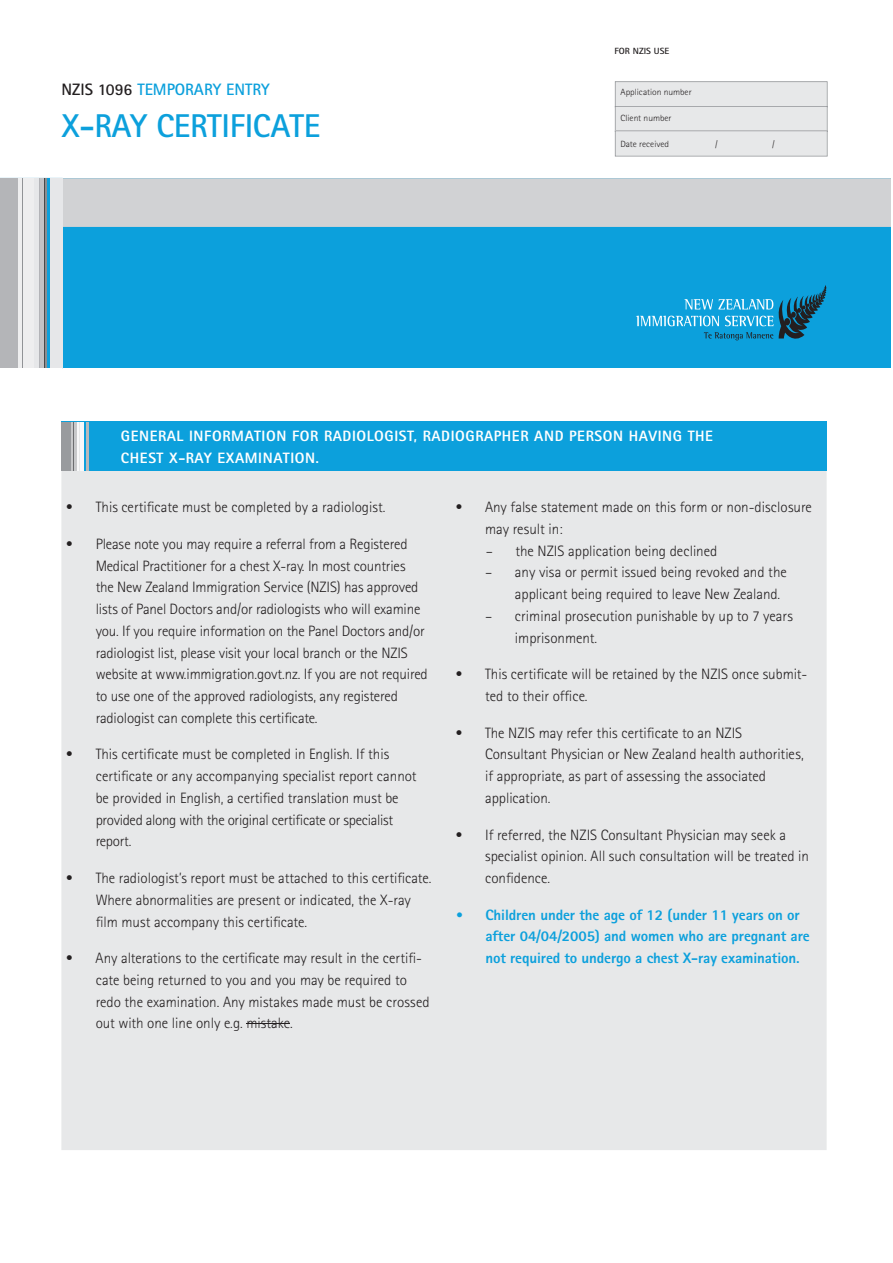
<style>
.page{position:relative;width:893px;height:1263px;background:#fff}
.page>*{position:absolute;margin:0;border:0;box-sizing:border-box;transform-origin:0 0}
.t1{font:33px "Rotis N Sans Serif Bold NZT";letter-spacing:-.01em;color:#0ca0dc}
.t2{font:16.5px "Rotis N Sans Serif Bold NZT";color:#0ca0dc}
.t3{font:15px/21.8px "Rotis N Sans Serif Light NZT";color:#231f20}
.t4{font:15px/21.8px "Rotis N Sans Serif Extra Bold NZT";letter-spacing:-.005em;color:#0ca0dc}
.t5{font:15px/21.8px "Rotis N Sans Serif Extra Bold NZT";letter-spacing:.04em;color:#fff}
.t6{font:9px "Rotis N Sans Serif Light NZT";color:#231f20;scale:1.06 1}
.t7{font:9px "Rotis N Sans Serif Bold NZT";color:#231f20;scale:1.06 1}
.s1{color:#231f20}
</style>
<div class="page">
<div style="left:0;top:178px;width:890px;height:190px;background:#0ca0dc"></div>
<div style="left:63px;top:178px;width:827px;height:49px;background:#d1d2d4"></div>
<svg style="left:636px;top:285px;width:190px;height:56px"></svg>
<div style="left:0;top:178px;width:63px;height:190px;background:linear-gradient(to bottom,#0ca0dc,#0ca0dc)"></div>
<div style="left:0;top:178px;width:19px;height:190px;background:#b4b5b8"></div>
<hr style="left:19px;top:178px;width:3px;height:190px;background:#eeeeef">
<hr style="left:22px;top:178px;width:2px;height:190px;background:#919396">
<div style="left:24px;top:178px;width:10px;height:190px;background:#eeeeef"></div>
<div style="left:34px;top:178px;width:6px;height:190px;background:#e6e7e9"></div>
<hr style="left:40px;top:178px;width:3px;height:190px;background:#c2c3c6">
<hr style="left:40px;top:178px;width:1px;height:190px;background:#b3b4b8">
<hr style="left:45px;top:178px;width:2px;height:190px;background:#8b8d90">
<hr style="left:44px;top:178px;width:1px;height:190px;background:#48494a">
<div style="left:50px;top:178px;width:13px;height:190px;background:#e6e7e9"></div>
<svg style="left:615px;top:81px;width:212px;height:76px;background:#e2e3e4"></svg>
<div style="left:61px;top:422px;width:766px;height:49px;background:#0ca0dc"></div>
<div style="left:61px;top:422px;width:28px;height:49px;background:linear-gradient(to bottom,#0ca0dc,#0ca0dc)"></div>
<div style="left:61px;top:422px;width:10px;height:49px;background:#999b9e"></div>
<hr style="left:71px;top:422px;width:2px;height:49px;background:#c7c8ca">
<svg style="left:73px;top:422px;width:4px;height:49px"></svg>
<hr style="left:77px;top:422px;width:2px;height:49px;background:#f8f8f9">
<hr style="left:79px;top:422px;width:1px;height:49px;background:#e7e8e9">
<hr style="left:80px;top:422px;width:4px;height:49px;background:#f8f8f9">
<hr style="left:87px;top:422px;width:2px;height:49px;background:#b8b9bc">
<div style="left:61px;top:471px;width:765px;height:679px;background:#e7e8e9"></div>
<hr style="left:246px;top:1023px;width:44px;height:1px;background:#231f20">
<p class="t2" style="left:61px;top:83px;width:210px"><span class="s1">NZIS 1096</span> TEMPORARY ENTRY</p>
<h1 class="t1" style="left:61px;top:114px;width:260px">X-RAY CERTIFICATE</h1>
<p class="t7" style="left:614px;top:47px;width:53px">FOR NZIS USE</p>
<p class="t6" style="left:620px;top:88px;width:69px">Application number</p>
<p class="t6" style="left:620px;top:114px;width:50px">Client number</p>
<p class="t6" style="left:620px;top:140px;width:47px">Date received</p>
<p class="t6" style="left:715px;top:140px;width:4px">/</p>
<p class="t6" style="left:772px;top:140px;width:4px">/</p>
<p class="t5" style="left:121px;top:426px;width:593px">GENERAL INFORMATION FOR RADIOLOGIST, RADIOGRAPHER AND PERSON HAVING THE<br>CHEST X-RAY EXAMINATION.</p>
<p class="t3" style="left:66px;top:498px;width:321px">• This certificate must be completed by a radiologist.</p>
<p class="t3" style="left:96px;top:534px;width:334px;text-indent:-30px">• Please note you may require a referral from a Registered Medical Practitioner for a chest X-ray. In most countries<br>the New Zealand Immigration Service (NZIS) has approved lists of Panel Doctors and/or radiologists who will examine you. If you require information on the Panel Doctors and/or radiologist list, please visit your local branch or the NZIS website at www.immigration.govt.nz. If you are not required to use one of the approved radiologists, any registered radiologist can complete this certificate.</p>
<p class="t3" style="left:96px;top:745px;width:322px;text-indent:-30px">• This certificate must be completed in English. If this certificate or any accompanying specialist report cannot be provided in English, a certified translation must be provided along with the original certificate or specialist report.</p>
<p class="t3" style="left:96px;top:869px;width:337px;text-indent:-30px">• The radiologist’s report must be attached to this certificate.<br>Where abnormalities are present or indicated, the X-ray film must accompany this certificate.</p>
<p class="t3" style="left:96px;top:949px;width:335px;text-indent:-30px">• Any alterations to the certificate may result in the certifi&shy;cate being returned to you and you may be required to redo the examination. Any mistakes made must be crossed out with one line only e.g. mistake.</p>
<p class="t3" style="left:485px;top:498px;width:328px;text-indent:-30px">• Any false statement made on this form or non-disclosure may result in:</p>
<p class="t3" style="left:486px;top:541px;width:233px">– the NZIS application being declined</p>
<p class="t3" style="left:515px;top:563px;width:273px;text-indent:-30px">– any visa or permit issued being revoked and the applicant being required to leave New Zealand.</p>
<p class="t3" style="left:515px;top:606px;width:279px;text-indent:-30px">– criminal prosecution punishable by up to 7 years imprisonment.</p>
<p class="t3" style="left:485px;top:665px;width:324px;text-indent:-30px">• This certificate will be retained by the NZIS once submit&shy;ted to their office.</p>
<p class="t3" style="left:485px;top:723px;width:320px;text-indent:-30px">• The NZIS may refer this certificate to an NZIS Consultant Physician or New Zealand health authorities, if appropriate, as part of assessing the associated application.</p>
<p class="t3" style="left:485px;top:825px;width:325px;text-indent:-30px">• If referred, the NZIS Consultant Physician may seek a specialist opinion. All such consultation will be treated in confidence.</p>
<p class="t4" style="left:485px;top:905px;width:326px;text-indent:-30px">• Children under the age of 12 (under 11 years on or after 04/04/2005) and women who are pregnant are not required to undergo a chest X-ray examination.</p>
</div>
